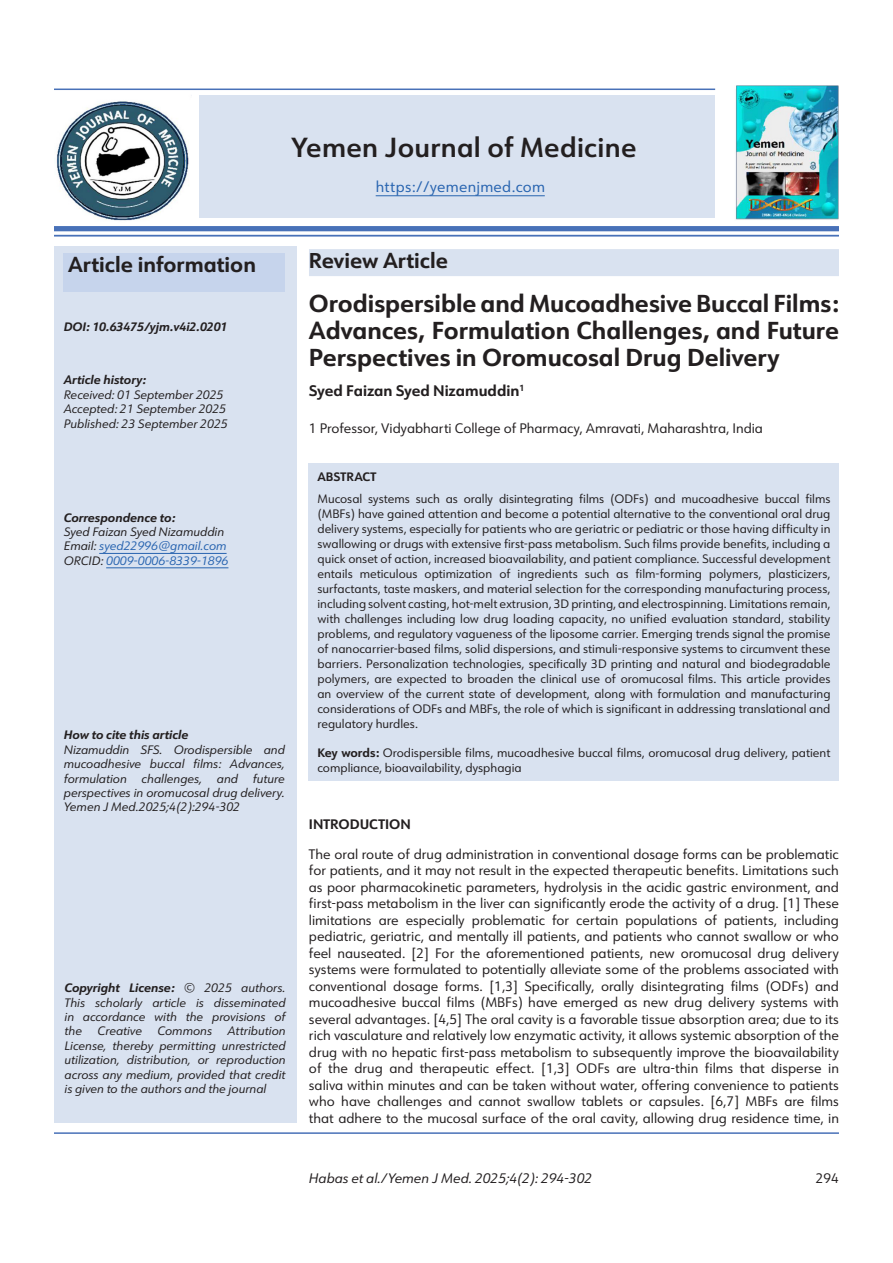
<style>
.page{position:relative;width:893px;height:1263px;background:#fff}
.page>*{position:absolute;margin:0;border:0;box-sizing:border-box;transform-origin:0 0}
.t1{font:600 27px "URW Form";letter-spacing:.01em;color:#231f20}
.CT{font:700 24px/27px "URW Form";color:#231f20;text-align:justify}
.AIH{font:700 21px "URW Form";color:#231f20}
.OAH{font:700 21px "URW Form";color:#231f20}
.CTA{font:700 15px "URW Form";color:#231f20}
.t2{font:15px "URW Form";letter-spacing:.02em;color:#2864b0}
.Text{font:13.5px/16.5px "URW Form";color:#231f20;text-align:justify}
.CTA_Note{font:13.5px "URW Form";color:#231f20}
.t3{font:italic 13.5px "URW Form";color:#231f20}
.t4{font:700 13.5px "URW Form";color:#231f20}
.Box_Text{font:12px/15px "URW Form";color:#231f20;text-align:justify}
.Stub_Text{font:italic 12px/14.4px "URW Form";color:#231f20;text-align:justify}
.Stub_Head{font:italic 700 12px "URW Form";color:#231f20}
.Stub_Text-2{font:italic 12px "URW Form";color:#2864b0}
.DOI{font:italic 700 12px "URW Form";color:#231f20}
.Box_Head{font:700 12px "URW Form";letter-spacing:.01em;color:#231f20}
.s1{color:#231f20}
.s2{font-weight:700}
</style>
<div class="page">
<img style="left:56px;top:95px;width:136px;height:126px">
<img style="left:735px;top:86px;width:104px;height:134px">
<hr style="left:54px;top:89px;width:661px;height:1px;background:#4871b8">
<div style="left:54px;top:226px;width:785px;height:5px;background:#4871b8"></div>
<hr style="left:54px;top:235px;width:785px;height:2px;background:#4871b8">
<div style="left:54px;top:247px;width:242px;height:876px;background:#d9e2f0"></div>
<div style="left:199px;top:95px;width:516px;height:123px;background:#d9e2f0"></div>
<hr style="left:376px;top:195px;width:169px;height:1px;background:#2864b0">
<hr style="left:54px;top:1132px;width:785px;height:2px;background:#4871b8">
<div style="left:309px;top:463px;width:530px;height:318px;background:#d9e2f0"></div>
<div style="left:309px;top:249px;width:530px;height:27px;background:#d9e2f0"></div>
<div style="left:64px;top:253px;width:221px;height:39px;background:#c6d4ec"></div>
<hr style="left:99px;top:553px;width:128px;height:1px;background:#2864b0">
<hr style="left:106px;top:567px;width:122px;height:1px;background:#2864b0">
<p class="AIH" style="left:68px;top:250px;width:190px">Article information</p>
<p class="DOI" style="left:64px;top:318px;width:165px">DOI: 10.63475/yjm.v4i2.0201</p>
<p class="Stub_Head" style="left:64px;top:372px;width:84px">Article history:</p>
<p class="Stub_Text" style="left:64px;top:387px;width:161px">Received: 01 September 2025</p>
<p class="Stub_Text" style="left:64px;top:401px;width:164px">Accepted: 21 September 2025</p>
<p class="Stub_Text" style="left:64px;top:416px;width:165px">Published: 23 September 2025</p>
<h1 class="t1" style="left:291px;top:129px;width:347px">Yemen Journal of Medicine</h1>
<p class="t2" style="left:376px;top:177px;width:171px">https://yemenjmed.com</p>
<p class="OAH" style="left:309px;top:245px;width:141px">Review Article</p>
<p class="CT" style="left:309px;top:288px;width:531px">Orodispersible and Mucoadhesive Buccal Films:<br>Advances, Formulation Challenges, and Future Perspectives in Oromucosal Drug Delivery</p>
<p class="CTA" style="left:309px;top:381px;width:217px">Syed Faizan Syed Nizamuddin<sup>1</sup></p>
<p class="CTA_Note" style="left:309px;top:419px;width:455px">1 Professor, Vidyabharti College of Pharmacy, Amravati, Maharashtra, India</p>
<p class="Stub_Head" style="left:64px;top:509px;width:113px">Correspondence to:</p>
<p class="Stub_Text" style="left:64px;top:524px;width:162px">Syed Faizan Syed Nizamuddin</p>
<p class="Stub_Text-2" style="left:64px;top:538px;width:164px"><span class="s1">Email:</span> syed22996@gmail.com</p>
<p class="Stub_Text-2" style="left:64px;top:552px;width:166px"><span class="s1">ORCID:</span> 0009-0006-8339-1896</p>
<p class="Stub_Head" style="left:64px;top:727px;width:126px">How to cite this article</p>
<p class="Stub_Text" style="left:64px;top:742px;width:223px">Nizamuddin SFS. Orodispersible and mucoadhesive buccal films: Advances, formulation challenges, and future perspectives in oromucosal drug delivery.<br>Yemen J Med.2025;4(2):294-302</p>
<p class="Stub_Text" style="left:65px;top:980px;width:223px"><span class="s2">Copyright License:</span> © 2025 authors.<br>This scholarly article is disseminated in accordance with the provisions of the</p>
<p class="Stub_Text" style="left:65px;top:1023px;width:223px;text-indent:163px">Attribution License, thereby permitting unrestricted utilization, distribution, or reproduction across any medium, provided that credit is given to the authors and the journal</p>
<p class="Stub_Text" style="left:98px;top:1023px;width:46px">Creative</p>
<p class="Stub_Text" style="left:158px;top:1023px;width:56px">Commons</p>
<p class="Box_Head" style="left:317px;top:468px;width:60px">ABSTRACT</p>
<p class="Box_Text" style="left:317px;top:490px;width:514px">Mucosal systems such as orally disintegrating films (ODFs) and mucoadhesive buccal films (MBFs) have gained attention and become a potential alternative to the conventional oral drug delivery systems, especially for patients who are geriatric or pediatric or those having difficulty in swallowing or drugs with extensive first-pass metabolism. Such films provide benefits, including a quick onset of action, increased bioavailability, and patient compliance. Successful development entails meticulous optimization of ingredients such as film-forming polymers, plasticizers, surfactants, taste maskers, and material selection for the corresponding manufacturing process, including solvent casting, hot-melt extrusion, 3D printing, and electrospinning. Limitations remain, with challenges including low drug loading capacity, no unified evaluation standard, stability problems, and regulatory vagueness of the liposome carrier. Emerging trends signal the promise of nanocarrier-based films, solid dispersions, and stimuli-responsive systems to circumvent these barriers. Personalization technologies, specifically 3D printing and natural and biodegradable polymers, are expected to broaden the clinical use of oromucosal films. This article provides an overview of the current state of development, along with formulation and manufacturing considerations of ODFs and MBFs, the role of which is significant in addressing translational and regulatory hurdles.</p>
<p class="Box_Text" style="left:317px;top:745px;width:514px"><span class="s2">Key words:</span> Orodispersible films, mucoadhesive buccal films, oromucosal drug delivery, patient compliance, bioavailability, dysphagia</p>
<h1 class="t4" style="left:309px;top:815px;width:103px">INTRODUCTION</h1>
<p class="Text" style="left:309px;top:845px;width:531px">The oral route of drug administration in conventional dosage forms can be problematic for patients, and it may not result in the expected therapeutic benefits. Limitations such as poor pharmacokinetic parameters, hydrolysis in the acidic gastric environment, and first-pass metabolism in the liver can significantly erode the activity of a drug. [1] These limitations are especially problematic for certain populations of patients, including pediatric, geriatric, and mentally ill patients, and patients who cannot swallow or who feel nauseated. [2] For the aforementioned patients, new oromucosal drug delivery systems were formulated to potentially alleviate some of the problems associated with conventional dosage forms. [1,3] Specifically, orally disintegrating films (ODFs) and mucoadhesive buccal films (MBFs) have emerged as new drug delivery systems with several advantages. [4,5] The oral cavity is a favorable tissue absorption area; due to its rich vasculature and relatively low enzymatic activity, it allows systemic absorption of the drug with no hepatic first-pass metabolism to subsequently improve the bioavailability of the drug and therapeutic effect. [1,3] ODFs are ultra-thin films that disperse in saliva within minutes and can be taken without water, offering convenience to patients who have challenges and cannot swallow tablets or capsules. [6,7] MBFs are films that adhere to the mucosal surface of the oral cavity, allowing drug residence time, in</p>
<p class="t3" style="left:309px;top:1169px;width:285px">Habas et al./Yemen J Med. 2025;4(2): 294-302</p>
<p class="Text" style="left:816px;top:1170px;width:25px">294</p>
</div>
